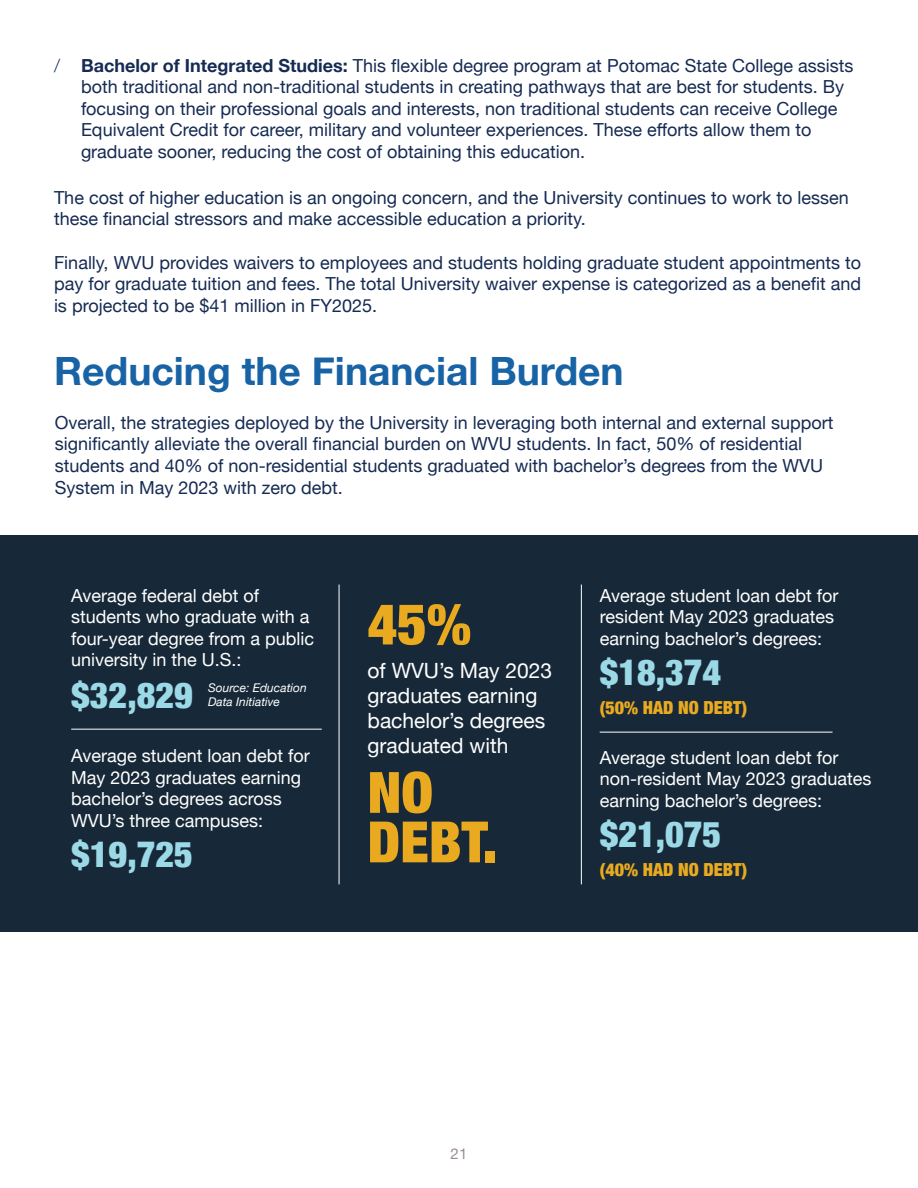
<style>
.page{position:relative;width:918px;height:1188px;background:#fff}
.page>*{position:absolute;margin:0;border:0;box-sizing:border-box;transform-origin:0 0}
.Paragraph_Text{font:900 condensed 57px/49.5px "Helvetica Neue";color:#eaaa20}
.t1{font:700 39px "Helvetica Neue";color:#1863a5}
.Paragraph_Text-2{font:900 condensed 36px "Helvetica Neue";color:#9cd9e6}
.Paragraph_Text-3{font:21px/25.2px "Helvetica Neue";color:#fff}
.Paragraph_Text-4{font:18px/21.6px "Helvetica Neue";color:#162b53}
.Paragraph_Text-5{font:18px/21.6px "Helvetica Neue";color:#fff}
.Paragraph_Text-6{font:900 condensed 18px "Helvetica Neue";color:#eaaa20}
.t2{font:15px "Helvetica Neue";color:#998e8c}
.Paragraph_Text-7{font:italic 12px/14.4px "Helvetica Neue";color:#fff}
.s1{font-weight:300}
.s2{font-weight:700}
</style>
<div class="page">
<div style="left:0;top:535px;width:918px;height:397px;background:#172938"></div>
<hr style="left:339px;top:585px;width:1px;height:299px;background:#fff">
<hr style="left:71px;top:729px;width:251px;height:1px;background:#fff">
<hr style="left:581px;top:585px;width:1px;height:299px;background:#fff">
<hr style="left:600px;top:732px;width:233px;height:1px;background:#fff">
<p class="Paragraph_Text-4" style="left:81px;top:55px;width:774px;text-indent:-27px"><span class="s1">/</span> <span class="s2">Bachelor of Integrated Studies:</span> This flexible degree program at Potomac State College assists both traditional and non-traditional students in creating pathways that are best for students. By focusing on their professional goals and interests, non traditional students can receive College Equivalent Credit for career, military and volunteer experiences. These efforts allow them to graduate sooner, reducing the cost of obtaining this education.</p>
<p class="Paragraph_Text-4" style="left:54px;top:188px;width:796px">The cost of higher education is an ongoing concern, and the University continues to work to lessen these financial stressors and make accessible education a priority.</p>
<p class="Paragraph_Text-4" style="left:54px;top:252px;width:809px;text-align:justify">Finally, WVU provides waivers to employees and students holding graduate student appointments to pay for graduate tuition and fees. The total University waiver expense is categorized as a benefit and is projected to be $41 million in FY2025.</p>
<p class="t1" style="left:54px;top:341px;width:571px">Reducing the Financial Burden</p>
<p class="Paragraph_Text-4" style="left:55px;top:413px;width:780px">Overall, the strategies deployed by the University in leveraging both internal and external support significantly alleviate the overall financial burden on WVU students. In fact, 50% of residential students and 40% of non-residential students graduated with bachelor’s degrees from the WVU System in May 2023 with zero debt.</p>
<p class="Paragraph_Text-5" style="left:71px;top:586px;width:245px">Average federal debt of students who graduate with a four-year degree from a public university in the U.S.:</p>
<p class="Paragraph_Text-2" style="left:71px;top:665px;width:123px">$32,829</p>
<p class="Paragraph_Text-7" style="left:208px;top:681px;width:100px">Source: Education<br>Data Initiative</p>
<p class="Paragraph_Text-5" style="left:71px;top:746px;width:240px">Average student loan debt for<br>May 2023 graduates earning bachelor’s degrees across<br>WVU’s three campuses:</p>
<p class="Paragraph_Text-2" style="left:71px;top:824px;width:123px">$19,725</p>
<p class="Paragraph_Text" style="left:368px;top:596px;width:105px">45%</p>
<p class="Paragraph_Text-3" style="left:368px;top:659px;width:186px">of WVU’s May 2023 graduates earning bachelor’s degrees graduated with</p>
<p class="Paragraph_Text" style="left:368px;top:765px;width:131px">NO<br>DEBT.</p>
<p class="Paragraph_Text-5" style="left:600px;top:586px;width:240px">Average student loan debt for resident May 2023 graduates earning bachelor’s degrees:</p>
<p class="Paragraph_Text-2" style="left:600px;top:643px;width:123px">$18,374</p>
<p class="Paragraph_Text-6" style="left:600px;top:693px;width:149px">(50% HAD NO DEBT)</p>
<p class="Paragraph_Text-5" style="left:600px;top:747px;width:273px">Average student loan debt for non-resident May 2023 graduates earning bachelor’s degrees:</p>
<p class="Paragraph_Text-2" style="left:600px;top:804px;width:123px">$21,075</p>
<p class="Paragraph_Text-6" style="left:600px;top:855px;width:149px">(40% HAD NO DEBT)</p>
<p class="t2" style="left:451px;top:1142px;width:18px">21</p>
</div>
